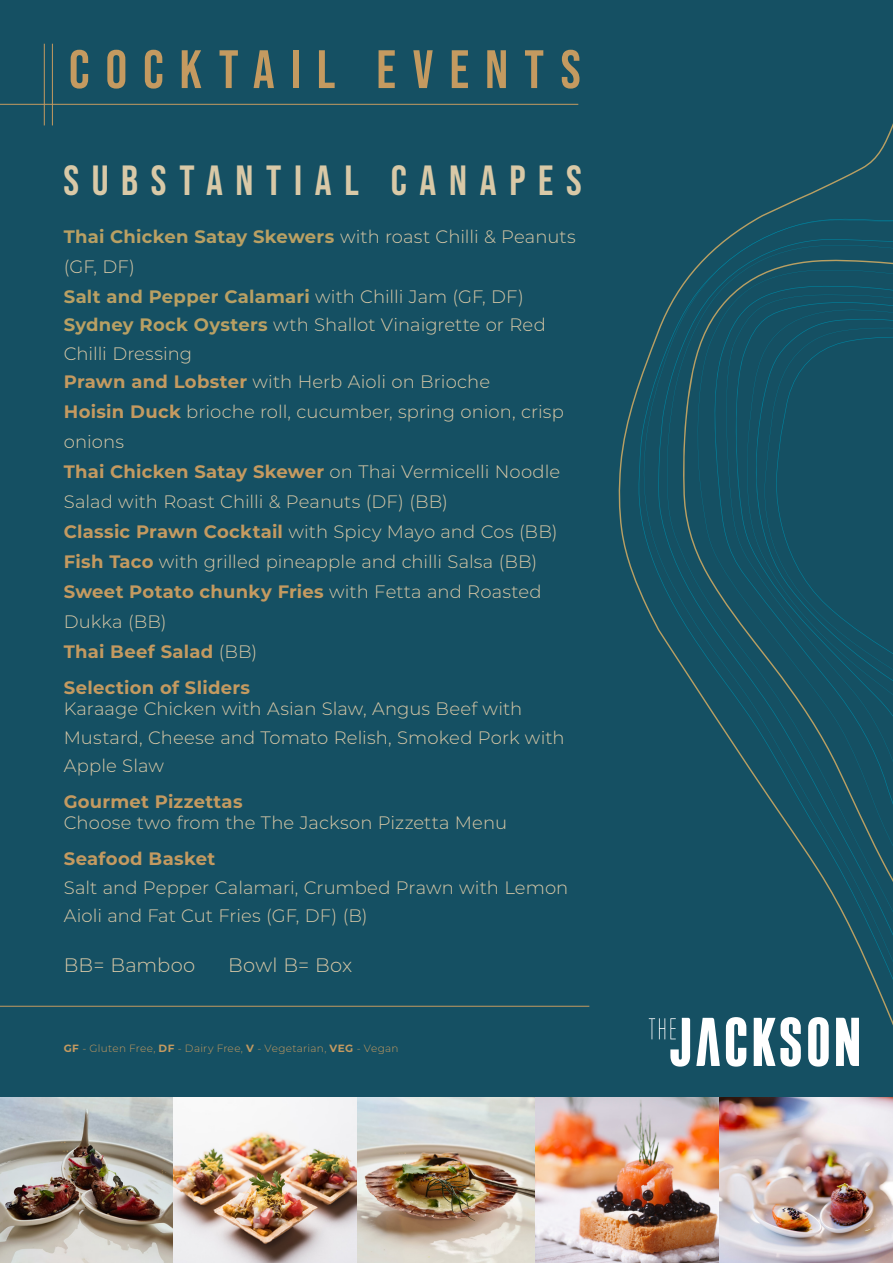
<style>
.page{position:relative;width:893px;height:1263px;background:#155063}
.page>*{position:absolute;margin:0;border:0;box-sizing:border-box;transform-origin:0 0}
.t1{font:54px "Bebas Neue";letter-spacing:.3em;color:#c49a60}
.t2{font:42px "Bebas Neue";letter-spacing:.3em;color:#d9c9a7}
.t3{font:300 19.5px "Montserrat";letter-spacing:.01em;color:#d9c9a7}
.t4{font:300 18px/28.5px "Montserrat";letter-spacing:.005em;color:#d9c9a7}
.t5{font:700 18px "Montserrat";letter-spacing:.015em;color:#c49a60}
.t6{font:700 18px "Montserrat";letter-spacing:.01em;color:#b9a063}
.t7{font:300 10.5px "Montserrat";letter-spacing:.02em;color:#c49a60}
.s1{font-weight:700;color:#b9a063}
.s2{font-weight:300;color:#d9c9a7}
.s3{font-weight:700;color:#c49a60}
.s4{font-weight:700}
</style>
<div class="page">
<hr style="left:52px;top:44px;width:1px;height:81px;background:#c49a60">
<hr style="left:44px;top:44px;width:1px;height:81px;background:#c49a60">
<hr style="left:0;top:104px;width:578px;height:1px;background:#c49a60">
<svg style="left:618px;top:123px;width:275px;height:944px"></svg>
<hr style="left:0;top:1006px;width:589px;height:1px;background:#c49a60">
<svg style="left:696px;top:1018px;width:24px;height:48px"></svg>
<svg style="left:726px;top:1017px;width:20px;height:49px"></svg>
<svg style="left:754px;top:1017px;width:47px;height:49px"></svg>
<svg style="left:808px;top:1017px;width:21px;height:49px"></svg>
<svg style="left:836px;top:1018px;width:23px;height:48px"></svg>
<svg style="left:649px;top:1018px;width:41px;height:48px"></svg>
<img style="left:0;top:1097px;width:173px;height:166px">
<img style="left:173px;top:1097px;width:720px;height:166px">
<p class="t1" style="left:69px;top:39px;width:513px">COCKTAIL EVENTS</p>
<p class="t2" style="left:64px;top:157px;width:520px">SUBSTANTIAL CANAPES</p>
<p class="t4" style="left:64px;top:221px;width:514px;line-height:30px"><span class="s1">Thai Chicken Satay Skewers</span> with roast Chilli &amp; Peanuts (GF, DF)</p>
<p class="t6" style="left:64px;top:283px;width:462px">Salt and Pepper Calamari <span class="s2">with Chilli Jam (GF, DF)</span></p>
<p class="t4" style="left:64px;top:310px;width:483px"><span class="s1">Sydney Rock Oysters</span> wth Shallot Vinaigrette or Red<br>Chilli Dressing</p>
<p class="t4" style="left:64px;top:367px;width:428px"><span class="s3">Prawn and Lobster</span> with Herb Aioli on Brioche</p>
<p class="t4" style="left:64px;top:396px;width:502px;line-height:30px"><span class="s3">Hoisin Duck</span> brioche roll, cucumber, spring onion, crisp onions</p>
<p class="t4" style="left:64px;top:456px;width:498px;line-height:30px"><span class="s3">Thai Chicken Satay Skewer</span> on Thai Vermicelli Noodle<br>Salad with Roast Chilli &amp; Peanuts (DF) (BB)</p>
<p class="t4" style="left:64px;top:517px;width:495px"><span class="s3">Classic Prawn Cocktail</span> with Spicy Mayo and Cos (BB)</p>
<p class="t4" style="left:64px;top:547px;width:475px"><span class="s3">Fish Taco</span> with grilled pineapple and chilli Salsa (BB)</p>
<p class="t4" style="left:64px;top:576px;width:479px;line-height:30px"><span class="s3">Sweet Potato chunky Fries</span> with Fetta and Roasted<br>Dukka (BB)</p>
<p class="t5" style="left:64px;top:639px;width:195px">Thai Beef Salad <span class="s2">(BB)</span></p>
<p class="t5" style="left:64px;top:675px;width:188px">Selection of Sliders</p>
<p class="t4" style="left:64px;top:694px;width:502px">Karaage Chicken with Asian Slaw, Angus Beef with<br>Mustard, Cheese and Tomato Relish, Smoked Pork with<br>Apple Slaw</p>
<p class="t5" style="left:64px;top:789px;width:180px">Gourmet Pizzettas</p>
<p class="t4" style="left:64px;top:808px;width:445px">Choose two from the The Jackson Pizzetta Menu</p>
<p class="t4" style="left:64px;top:844px;width:506px"><span class="s3">Seafood Basket<br></span>Salt and Pepper Calamari, Crumbed Prawn with Lemon<br>Aioli and Fat Cut Fries (GF, DF) (B)</p>
<p class="t3" style="left:64px;top:952px;width:133px">BB= Bamboo</p>
<p class="t3" style="left:228px;top:952px;width:126px">Bowl B= Box</p>
<p class="t7" style="left:64px;top:1041px;width:336px"><span class="s4">GF</span> - Gluten Free, <span class="s4">DF</span> - Dairy Free, <span class="s4">V</span> - Vegetarian, <span class="s4">VEG</span> - Vegan</p>
</div>
